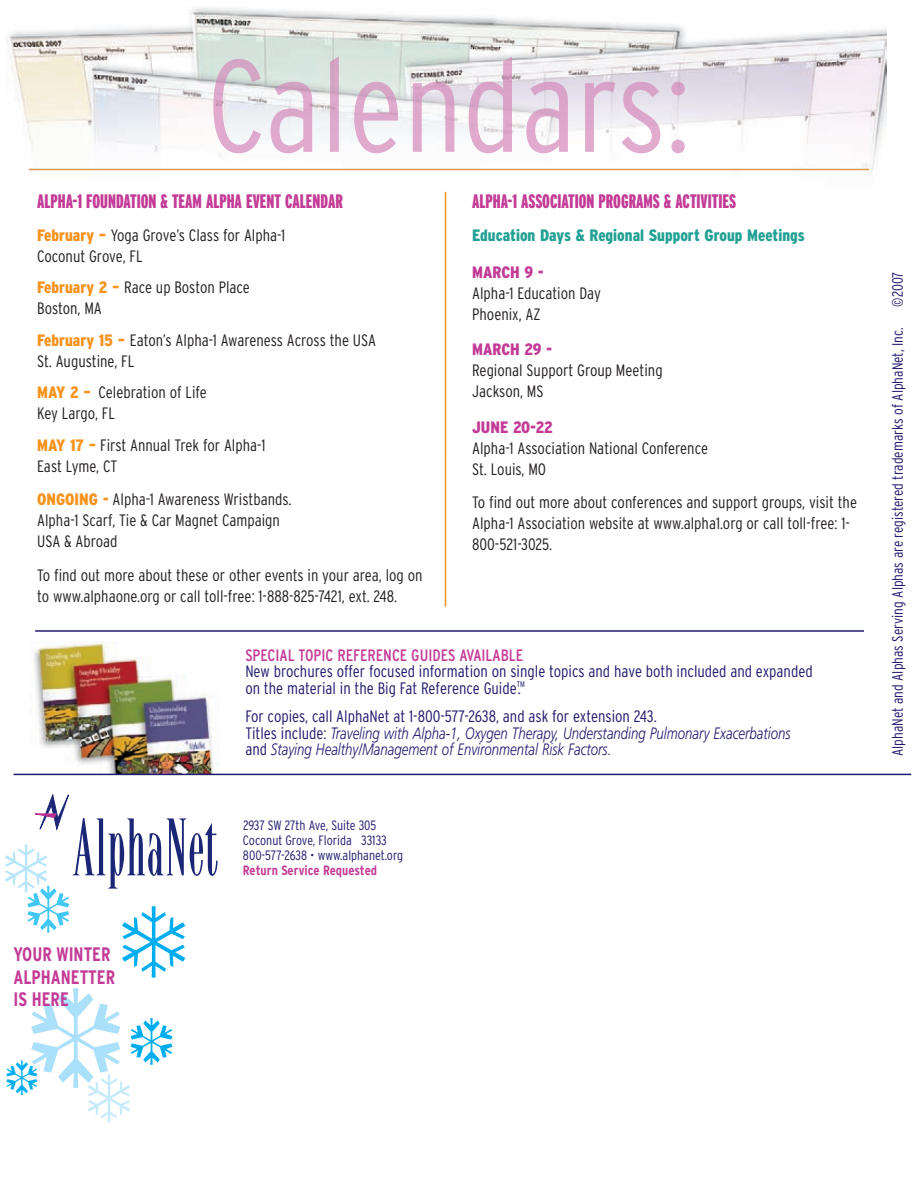
<style>
.page{position:relative;width:918px;height:1188px;background:#fff}
.page>*{position:absolute;margin:0;border:0;box-sizing:border-box;transform-origin:0 0}
.t1{font:900 extra-condensed 19.5px "Interstate";color:#c33b96}
.t2{font:700 condensed 19.5px/22.5px "Interstate";color:#c33b96;scale:.95 1}
.t3{font:300 condensed 16.5px/21px "Interstate";color:#231f20}
.t4{font:300 condensed 16.5px/16.5px "Interstate";color:#1f1a6d}
.t5{font:italic 300 16.5px/16.5px "Frutiger";color:#1f1a6d;scale:.8 1}
.t6{font:900 condensed 16.5px "Interstate";color:#21a193}
.t7{font:condensed 16.5px "Interstate";color:#c33b96}
.t8{font:900 condensed 16.5px "Interstate";color:#c33b96}
.t9{font:300 condensed 15px "Interstate";color:#1f1a6d}
.t10{font:300 condensed 13.5px/15px "Interstate";color:#1f1a6d}
.t11{font:700 condensed 13.5px "Interstate";color:#c33b96}
.s1{font-weight:900;color:#f7931d}
.s2{font-family:"Interstate";font-style:normal;font-stretch:condensed}
</style>
<div class="page">
<img style="left:7px;top:7px;width:879px;height:447px">
<img style="left:213px;top:56px;width:472px;height:97px">
<img style="left:31px;top:642px;width:189px;height:132px">
<hr style="left:445px;top:192px;width:1px;height:415px;background:#f7931d">
<hr style="left:29px;top:169px;width:840px;height:1px;background:#da984d">
<hr style="left:14px;top:774px;width:897px;height:1px;background:#1f1a6d">
<hr style="left:35px;top:630px;width:829px;height:2px;background:#1f1a6d">
<svg style="left:35px;top:794px;width:183px;height:95px"></svg>
<p class="t1" style="left:37px;top:190px;width:307px">ALPHA-1 FOUNDATION &amp; TEAM ALPHA EVENT CALENDAR</p>
<p class="t3" style="left:37px;top:224px;width:250px"><span class="s1">February –</span> Yoga Grove’s Class for Alpha-1<br>Coconut Grove, FL</p>
<p class="t3" style="left:37px;top:277px;width:214px"><span class="s1">February 2 –</span> Race up Boston Place<br>Boston, MA</p>
<p class="t3" style="left:37px;top:329px;width:340px"><span class="s1">February 15 –</span> Eaton’s Alpha-1 Awareness Across the USA<br>St. Augustine, FL</p>
<p class="t3" style="left:37px;top:382px;width:171px"><span class="s1">MAY 2 –</span> Celebration of Life<br>Key Largo, FL</p>
<p class="t3" style="left:37px;top:434px;width:230px"><span class="s1">MAY 17 –</span> First Annual Trek for Alpha-1<br>East Lyme, CT</p>
<p class="t3" style="left:37px;top:488px;width:256px"><span class="s1">ONGOING -</span> Alpha-1 Awareness Wristbands.<br>Alpha-1 Scarf, Tie &amp; Car Magnet Campaign<br>USA &amp; Abroad</p>
<p class="t3" style="left:37px;top:565px;width:387px">To find out more about these or other events in your area, log on to www.alphaone.org or call toll-free: 1-888-825-7421, ext. 248.</p>
<p class="t1" style="left:472px;top:190px;width:265px">ALPHA-1 ASSOCIATION PROGRAMS &amp; ACTIVITIES</p>
<p class="t6" style="left:472px;top:225px;width:334px">Education Days &amp; Regional Support Group Meetings</p>
<p class="t8" style="left:472px;top:263px;width:73px">MARCH 9 -</p>
<p class="t3" style="left:472px;top:283px;width:130px">Alpha-1 Education Day<br>Phoenix, AZ</p>
<p class="t8" style="left:472px;top:339px;width:82px">MARCH 29 -</p>
<p class="t3" style="left:472px;top:359px;width:192px">Regional Support Group Meeting<br>Jackson, MS</p>
<p class="t8" style="left:472px;top:417px;width:82px">JUNE 20-22</p>
<p class="t3" style="left:472px;top:437px;width:237px">Alpha-1 Association National Conference<br>St. Louis, MO</p>
<p class="t3" style="left:472px;top:491px;width:386px">To find out more about conferences and support groups, visit the<br>Alpha-1 Association website at www.alpha1.org or call toll-free: 1-<br>800-521-3025.</p>
<p class="t7" style="left:245px;top:646px;width:279px">SPECIAL TOPIC REFERENCE GUIDES AVAILABLE</p>
<p class="t4" style="left:245px;top:663px;width:569px">New brochures offer focused information on single topics and have both included and expanded on the material in the Big Fat Reference Guide<sup>TM</sup>.</p>
<p class="t4" style="left:245px;top:708px;width:413px">For copies, call AlphaNet at 1-800-577-2638, and ask for extension 243.</p>
<p class="t5" style="left:245px;top:726px;width:683px"><span class="s2">Titles include:</span> Traveling with Alpha-1, Oxygen Therapy, Understanding Pulmonary Exacerbations <span class="s2">and</span> Staying Healthy/Management of Environmental Risk Factors.</p>
<p class="t2" style="left:14px;top:943px;width:109px">YOUR WINTER<br>ALPHANETTER<br>IS HERE</p>
<p class="t10" style="left:243px;top:818px;width:162px">2937 SW 27th Ave, Suite 305<br>Coconut Grove, Florida 33133<br>800-577-2638 • www.alphanet.org</p>
<p class="t11" style="left:243px;top:863px;width:136px">Return Service Requested</p>
<p class="t9" style="left:889px;top:307px;width:37px;rotate:-90deg">©2007</p>
<p class="t9" style="left:889px;top:756px;width:430px;rotate:-90deg">AlphaNet and Alphas Serving Alphas are registered trademarks of AlphaNet, Inc.</p>
</div>
